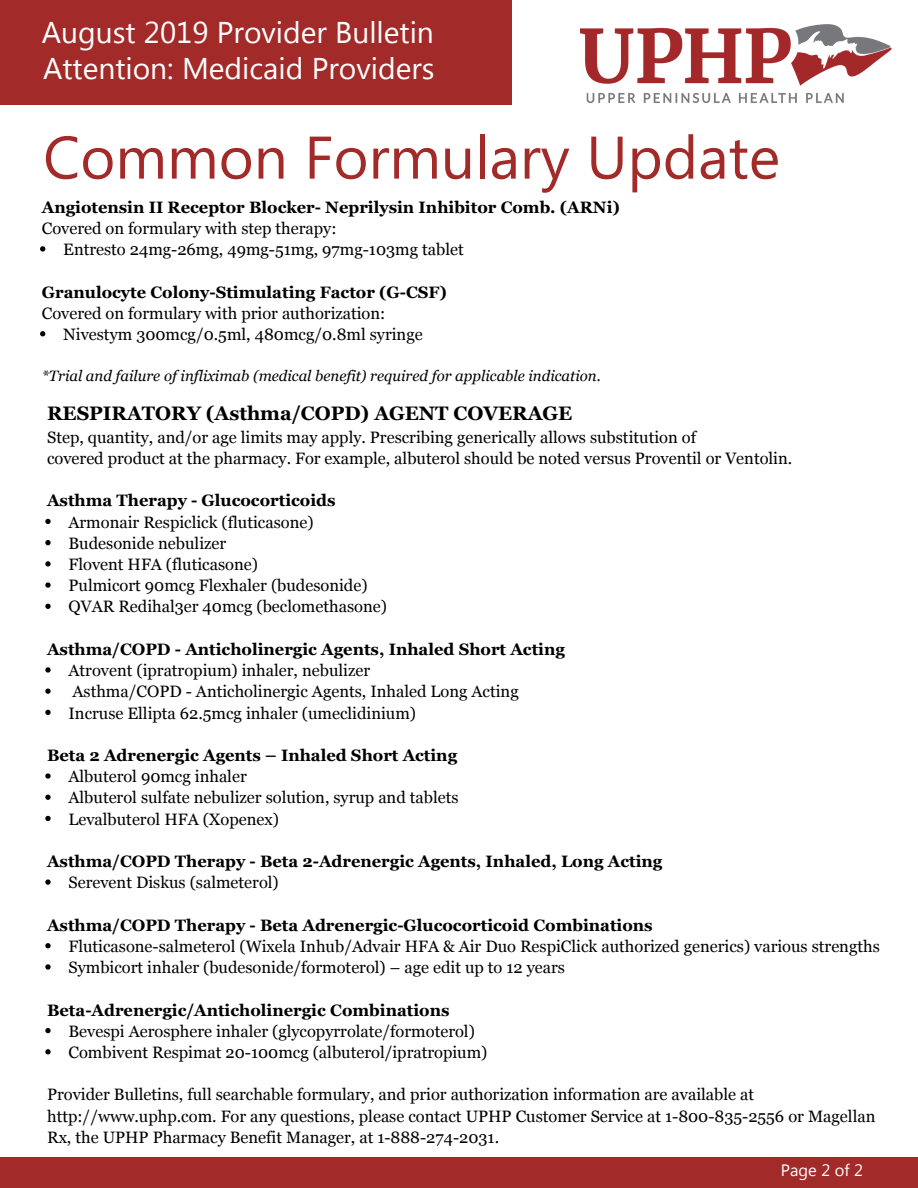
<style>
.page{position:relative;width:918px;height:1188px;background:#fff}
.page>*{position:absolute;margin:0;border:0;box-sizing:border-box;transform-origin:0 0}
.t1{font:60px "Microsoft New Tai Lue";color:#a22b2a}
.t2{font:30px "Microsoft New Tai Lue";color:#fff}
.t3{font:700 19.5px "Georgia";color:#000}
.t4{font:16.5px/21.1px "Georgia";color:#000}
.t5{font:700 16.5px "Georgia";color:#000}
.t6{font:16.5px "Microsoft New Tai Lue";color:#fff}
.t7{font:italic 15px "Georgia";color:#000}
</style>
<div class="page">
<div style="left:0;top:0;width:512px;height:105px;background:#a22b2a"></div>
<img style="left:580px;top:24px;width:312px;height:80px">
<svg style="left:40px;top:246px;width:5px;height:6px"></svg>
<svg style="left:40px;top:331px;width:5px;height:5px"></svg>
<svg style="left:45px;top:519px;width:6px;height:5px"></svg>
<svg style="left:45px;top:540px;width:6px;height:5px"></svg>
<svg style="left:45px;top:561px;width:6px;height:6px"></svg>
<svg style="left:45px;top:582px;width:6px;height:6px"></svg>
<svg style="left:45px;top:604px;width:6px;height:5px"></svg>
<svg style="left:45px;top:667px;width:6px;height:6px"></svg>
<svg style="left:45px;top:689px;width:6px;height:5px"></svg>
<svg style="left:45px;top:710px;width:6px;height:5px"></svg>
<svg style="left:45px;top:773px;width:6px;height:6px"></svg>
<svg style="left:45px;top:795px;width:6px;height:5px"></svg>
<svg style="left:45px;top:816px;width:6px;height:5px"></svg>
<svg style="left:45px;top:879px;width:6px;height:6px"></svg>
<svg style="left:45px;top:943px;width:6px;height:5px"></svg>
<svg style="left:45px;top:964px;width:6px;height:6px"></svg>
<svg style="left:45px;top:1028px;width:6px;height:5px"></svg>
<svg style="left:45px;top:1049px;width:6px;height:5px"></svg>
<div style="left:0;top:1158px;width:918px;height:30px;background:#a22b2a"></div>
<h2 class="t2" style="left:42px;top:15px;width:393px">August 2019 Provider Bulletin</h2>
<h2 class="t2" style="left:43px;top:52px;width:393px">Attention: Medicaid Providers</h2>
<h1 class="t1" style="left:43px;top:123px;width:738px">Common Formulary Update</h1>
<h4 class="t5" style="left:42px;top:198px;width:580px">Angiotensin II Receptor Blocker- Neprilysin Inhibitor Comb. (ARNi)</h4>
<p class="t4" style="left:42px;top:218px;width:296px">Covered on formulary with step therapy:</p>
<p class="t4" style="left:63px;top:239px;width:402px">Entresto 24mg-26mg, 49mg-51mg, 97mg-103mg tablet</p>
<h4 class="t5" style="left:42px;top:282px;width:407px">Granulocyte Colony-Stimulating Factor (G-CSF)</h4>
<p class="t4" style="left:42px;top:302px;width:345px">Covered on formulary with prior authorization:</p>
<p class="t4" style="left:63px;top:324px;width:361px">Nivestym 300mcg/0.5ml, 480mcg/0.8ml syringe</p>
<p class="t7" style="left:42px;top:367px;width:560px">*Trial and failure of infliximab (medical benefit) required for applicable indication.</p>
<h4 class="t3" style="left:47px;top:402px;width:527px">RESPIRATORY (Asthma/COPD) AGENT COVERAGE</h4>
<p class="t4" style="left:47px;top:426px;width:747px">Step, quantity, and/or age limits may apply. Prescribing generically allows substitution of<br>covered product at the pharmacy. For example, albuterol should be noted versus Proventil or Ventolin.</p>
<h4 class="t5" style="left:47px;top:491px;width:290px">Asthma Therapy - Glucocorticoids</h4>
<p class="t4" style="left:69px;top:511px;width:247px">Armonair Respiclick (fluticasone)</p>
<p class="t4" style="left:69px;top:533px;width:159px">Budesonide nebulizer</p>
<p class="t4" style="left:69px;top:554px;width:191px">Flovent HFA (fluticasone)</p>
<p class="t4" style="left:69px;top:575px;width:301px">Pulmicort 90mcg Flexhaler (budesonide)</p>
<p class="t4" style="left:69px;top:596px;width:320px">QVAR Redihal3er 40mcg (beclomethasone)</p>
<h4 class="t5" style="left:47px;top:640px;width:519px">Asthma/COPD - Anticholinergic Agents, Inhaled Short Acting</h4>
<p class="t4" style="left:69px;top:660px;width:303px">Atrovent (ipratropium) inhaler, nebulizer</p>
<p class="t4" style="left:73px;top:681px;width:448px">Asthma/COPD - Anticholinergic Agents, Inhaled Long Acting</p>
<p class="t4" style="left:69px;top:702px;width:349px">Incruse Ellipta 62.5mcg inhaler (umeclidinium)</p>
<h4 class="t5" style="left:47px;top:746px;width:412px">Beta 2 Adrenergic Agents – Inhaled Short Acting</h4>
<p class="t4" style="left:69px;top:766px;width:180px">Albuterol 90mcg inhaler</p>
<p class="t4" style="left:69px;top:787px;width:392px">Albuterol sulfate nebulizer solution, syrup and tablets</p>
<p class="t4" style="left:69px;top:808px;width:212px">Levalbuterol HFA (Xopenex)</p>
<h4 class="t5" style="left:47px;top:852px;width:617px">Asthma/COPD Therapy - Beta 2-Adrenergic Agents, Inhaled, Long Acting</h4>
<p class="t4" style="left:69px;top:872px;width:212px">Serevent Diskus (salmeterol)</p>
<h4 class="t5" style="left:47px;top:916px;width:607px">Asthma/COPD Therapy - Beta Adrenergic-Glucocorticoid Combinations</h4>
<p class="t4" style="left:69px;top:936px;width:813px">Fluticasone-salmeterol (Wixela Inhub/Advair HFA &amp; Air Duo RespiClick authorized generics) various strengths</p>
<p class="t4" style="left:69px;top:957px;width:498px">Symbicort inhaler (budesonide/formoterol) – age edit up to 12 years</p>
<h4 class="t5" style="left:47px;top:1000px;width:404px">Beta-Adrenergic/Anticholinergic Combinations</h4>
<p class="t4" style="left:69px;top:1020px;width:408px">Bevespi Aerosphere inhaler (glycopyrrolate/formoterol)</p>
<p class="t4" style="left:69px;top:1042px;width:420px">Combivent Respimat 20-100mcg (albuterol/ipratropium)</p>
<p class="t4" style="left:47px;top:1084px;width:830px">Provider Bulletins, full searchable formulary, and prior authorization information are available at http://www.uphp.com. For any questions, please contact UPHP Customer Service at 1-800-835-2556 or Magellan<br>Rx, the UPHP Pharmacy Benefit Manager, at 1-888-274-2031.</p>
<p class="t6" style="left:781px;top:1161px;width:84px">Page 2 of 2</p>
</div>
